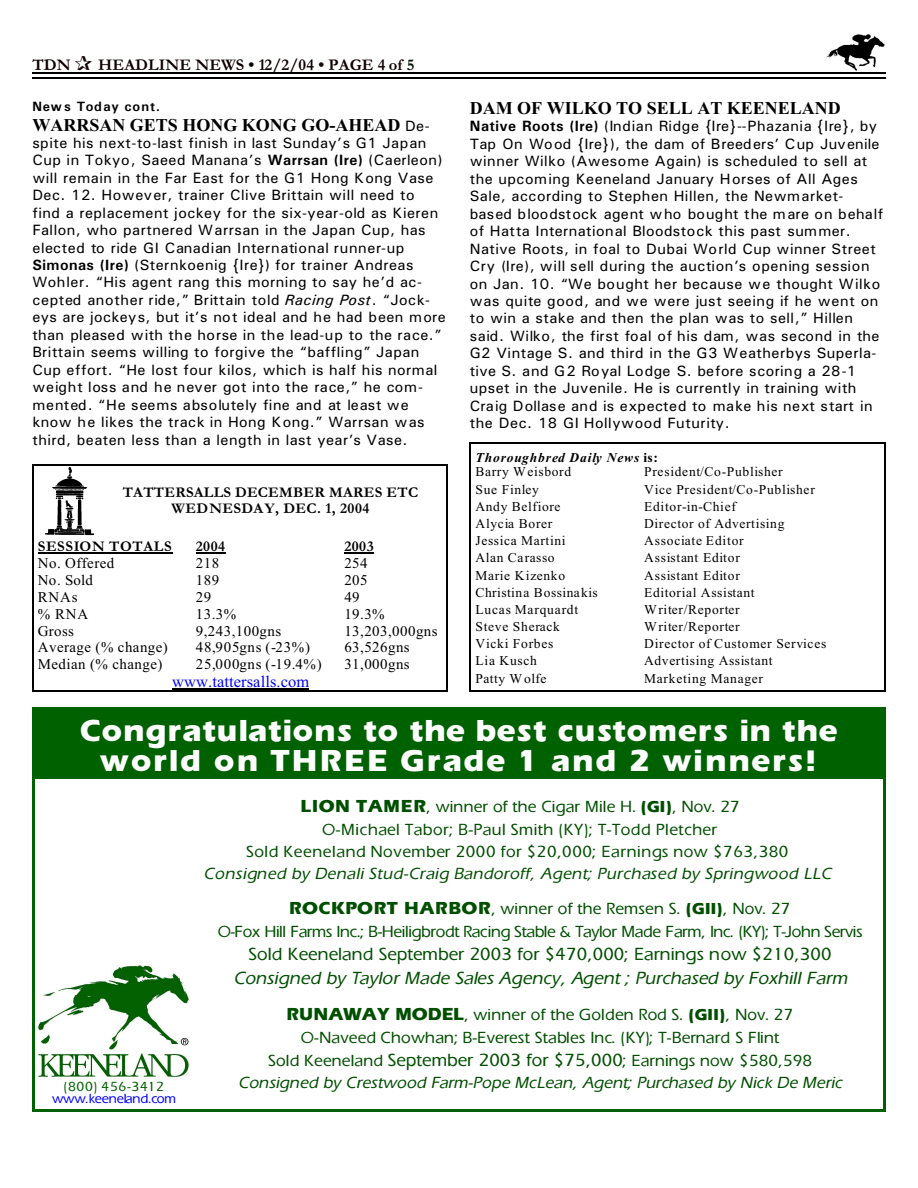
<style>
.page{position:relative;width:918px;height:1188px;background:#fff}
.page>*{position:absolute;margin:0;border:0;box-sizing:border-box;transform-origin:0 0}
.t1{font:900 31.35px/30.6px "Eraser";letter-spacing:.03em;color:#fff;text-align:center}
.t2{font:italic 18px "Eraser";letter-spacing:.005em;color:#004f00}
.t3{font:18px "Eraser";color:#004f00}
.t4{font:700 18px "Times New Roman";color:#000}
.t5{font:16.5px/22.8px "Eraser";letter-spacing:.005em;color:#004f00;text-align:center}
.t6{font:16.5px/22.2px "Eraser";letter-spacing:.025em;color:#004f00;text-align:center}
.t7{font:italic 16.5px/35.4px "Eraser";letter-spacing:.025em;color:#004f00}
.t8{font:16.5px "Eraser";letter-spacing:-.025em;color:#004f00}
.t9{font:700 16.5px "Garamond";letter-spacing:.005em;color:#0f0000}
.t10{font:16.5px "Times New Roman";letter-spacing:.005em;color:#00f}
.t11{font:15px/17.4px "Univers";letter-spacing:.03em;color:#000}
.t12{font:15px "Times New Roman";letter-spacing:.03em;color:#000}
.t13{font:700 15px/16px "Garamond";letter-spacing:.03em;color:#000;text-align:center}
.t14{font:15px "Times New Roman";letter-spacing:.05em;color:#000}
.t15{font:13.5px "Times New Roman";letter-spacing:.055em;color:#000}
.t16{font:italic 700 13.5px/14.5px "Times New Roman";letter-spacing:.065em;color:#000}
.t17{font:13.5px "Times New Roman";letter-spacing:.035em;color:#000}
.t18{font:13.5px "Eraser";letter-spacing:-.015em;color:#00f}
.t19{font:700 13.5px "Univers";letter-spacing:.045em;color:#000}
.t20{font:13.5px "Eraser";letter-spacing:.04em;color:#006100}
.s1{color:#001400}
.s2{font-family:"Univers";font-weight:400;font-size:15px}
.s3{font-weight:700}
.s4{font-style:italic}
.s5{font-style:normal}
.s6{font-weight:400;font-style:normal}
.s7{font-weight:900;font-size:18px}
.s8{font-weight:900}
.s9{font-weight:900;font-style:normal;font-size:18px}
.s10{font-weight:900;font-style:normal}
.s11{font-size:18px}
</style>
<div class="page">
<img style="left:826px;top:34px;width:59px;height:36px">
<hr style="left:32px;top:72px;width:853px;height:1px;background:#000">
<hr style="left:32px;top:77px;width:853px;height:2px;background:#000">
<div style="left:35px;top:710px;width:847px;height:69px;background:#006100"></div>
<img style="left:38px;top:965px;width:150px;height:111px">
<hr style="left:32px;top:707px;width:3px;height:405px;background:#006100">
<hr style="left:883px;top:707px;width:2px;height:405px;background:#006100">
<hr style="left:32px;top:707px;width:853px;height:3px;background:#006100">
<hr style="left:32px;top:1110px;width:853px;height:2px;background:#006100">
<hr style="left:470px;top:442px;width:1px;height:250px;background:#000">
<hr style="left:884px;top:442px;width:1px;height:250px;background:#000">
<hr style="left:470px;top:442px;width:415px;height:1px;background:#000">
<hr style="left:470px;top:691px;width:415px;height:1px;background:#000">
<img style="left:45px;top:467px;width:49px;height:69px">
<hr style="left:38px;top:553px;width:135px;height:1px;background:#000">
<svg style="left:196px;top:553px;width:29px;height:1px"></svg>
<hr style="left:344px;top:553px;width:30px;height:1px;background:#000">
<hr style="left:172px;top:688px;width:137px;height:1px;background:#000">
<hr style="left:32px;top:464px;width:2px;height:228px;background:#000">
<hr style="left:447px;top:464px;width:1px;height:228px;background:#000">
<hr style="left:32px;top:464px;width:416px;height:1px;background:#000">
<hr style="left:32px;top:690px;width:416px;height:2px;background:#000">
<p class="t9" style="left:32px;top:59px;width:40px">TDN</p>
<p class="t9" style="left:98px;top:59px;width:318px">HEADLINE NEWS • 12/2/04 • PAGE 4 of <span class="s1">5</span></p>
<p class="t19" style="left:32px;top:102px;width:129px">News Today cont.</p>
<p class="t4" style="left:32px;top:118px;width:399px">WARRSAN GETS HONG KONG GO-AHEAD <span class="s2">De-</span></p>
<p class="t11" style="left:32px;top:135px;width:415px">spite his next-to-last finish in last Sunday’s G1 Japan Cup in Tokyo, Saeed Manana’s <span class="s3">Warrsan (Ire)</span> (Caerleon) will remain in the Far East for the G1 Hong Kong Vase Dec. 12. However, trainer Clive Brittain will need to find a replacement jockey for the six-year-old as Kieren Fallon, who partnered Warrsan in the Japan Cup, has elected to ride GI Canadian International runner-up <span class="s3">Simonas (Ire)</span> (Sternkoenig {Ire}) for trainer Andreas Wohler. “His agent rang this morning to say he’d ac&shy;cepted another ride,” Brittain told <span class="s4">Racing Post</span>. “Jock&shy;eys are jockeys, but it’s not ideal and he had been more than pleased with the horse in the lead-up to the race.” Brittain seems willing to forgive the “baffling” Japan Cup effort. “He lost four kilos, which is half his normal weight loss and he never got into the race,” he com&shy;mented. “He seems absolutely fine and at least we know he likes the track in Hong Kong.” Warrsan was third, beaten less than a length in last year’s Vase.</p>
<p class="t13" style="left:123px;top:486px;width:297px">TATTERSALLS DECEMBER MARES ETC<br>WEDNESDAY, DEC. 1, 2004</p>
<p class="t13" style="left:38px;top:540px;width:135px">SESSION TOTALS</p>
<p class="t13" style="left:196px;top:540px;width:31px">2004</p>
<p class="t13" style="left:344px;top:540px;width:31px">2003</p>
<p class="t12" style="left:38px;top:558px;width:78px">No. Offered</p>
<p class="t12" style="left:196px;top:558px;width:25px">218</p>
<p class="t12" style="left:344px;top:558px;width:25px">254</p>
<p class="t12" style="left:38px;top:575px;width:57px">No. Sold</p>
<p class="t12" style="left:196px;top:575px;width:25px">189</p>
<p class="t12" style="left:344px;top:575px;width:25px">205</p>
<p class="t12" style="left:38px;top:592px;width:41px">RNAs</p>
<p class="t12" style="left:196px;top:592px;width:17px">29</p>
<p class="t12" style="left:344px;top:592px;width:17px">49</p>
<p class="t12" style="left:38px;top:608px;width:52px">% RNA</p>
<p class="t12" style="left:196px;top:608px;width:42px">13.3%</p>
<p class="t12" style="left:344px;top:608px;width:42px">19.3%</p>
<p class="t12" style="left:38px;top:625px;width:38px">Gross</p>
<p class="t12" style="left:196px;top:625px;width:87px">9,243,100gns</p>
<p class="t12" style="left:344px;top:625px;width:95px">13,203,000gns</p>
<p class="t12" style="left:38px;top:642px;width:132px">Average (% change)</p>
<p class="t14" style="left:196px;top:642px;width:116px">48,905gns (-23%)</p>
<p class="t12" style="left:344px;top:642px;width:67px">63,526gns</p>
<p class="t12" style="left:38px;top:659px;width:126px">Median (% change)</p>
<p class="t14" style="left:196px;top:659px;width:127px">25,000gns (-19.4%)</p>
<p class="t12" style="left:344px;top:659px;width:67px">31,000gns</p>
<p class="t10" style="left:172px;top:675px;width:139px">www.tattersalls.com</p>
<p class="t4" style="left:470px;top:102px;width:373px">DAM OF WILKO TO SELL AT KEENELAND</p>
<p class="t11" style="left:470px;top:119px;width:415px"><span class="s3">Native Roots (Ire)</span> (Indian Ridge {Ire}--Phazania {Ire}, by Tap On Wood {Ire}), the dam of Breeders’ Cup Juvenile winner Wilko (Awesome Again) is scheduled to sell at the upcoming Keeneland January Horses of All Ages Sale, according to Stephen Hillen, the Newmarket&shy;based bloodstock agent who bought the mare on behalf of Hatta International Bloodstock this past summer.<br>Native Roots, in foal to Dubai World Cup winner Street Cry (Ire), will sell during the auction’s opening session on Jan. 10. “We bought her because we thought Wilko was quite good, and we were just seeing if he went on to win a stake and then the plan was to sell,” Hillen said. Wilko, the first foal of his dam, was second in the G2 Vintage S. and third in the G3 Weatherbys Superla&shy;tive S. and G2 Royal Lodge S. before scoring a 28-1 upset in the Juvenile. He is currently in training with Craig Dollase and is expected to make his next start in the Dec. 18 GI Hollywood Futurity.</p>
<p class="t16" style="left:476px;top:451px;width:184px">Thoroughbred Daily News <span class="s5">is:<br></span><span class="s6">Barry Weisbord</span></p>
<p class="t15" style="left:644px;top:467px;width:140px">President/Co-Publisher</p>
<p class="t15" style="left:476px;top:484px;width:65px">Sue Finley</p>
<p class="t15" style="left:644px;top:484px;width:172px">Vice President/Co-Publisher</p>
<p class="t15" style="left:476px;top:501px;width:86px">Andy Belfiore</p>
<p class="t15" style="left:644px;top:501px;width:93px">Editor-in-Chief</p>
<p class="t15" style="left:476px;top:519px;width:78px">Alycia Borer</p>
<p class="t15" style="left:644px;top:519px;width:142px">Director of Advertising</p>
<p class="t15" style="left:476px;top:536px;width:92px">Jessica Martini</p>
<p class="t15" style="left:644px;top:536px;width:101px">Associate Editor</p>
<p class="t15" style="left:476px;top:553px;width:81px">Alan Carasso</p>
<p class="t15" style="left:644px;top:553px;width:97px">Assistant Editor</p>
<p class="t15" style="left:476px;top:570px;width:91px">Marie Kizenko</p>
<p class="t15" style="left:644px;top:570px;width:97px">Assistant Editor</p>
<p class="t17" style="left:476px;top:587px;width:124px">Christina Bossinakis</p>
<p class="t15" style="left:644px;top:587px;width:112px">Editorial Assistant</p>
<p class="t15" style="left:476px;top:605px;width:104px">Lucas Marquardt</p>
<p class="t15" style="left:644px;top:605px;width:97px">Writer/Reporter</p>
<p class="t15" style="left:476px;top:622px;width:86px">Steve Sherack</p>
<p class="t15" style="left:644px;top:622px;width:97px">Writer/Reporter</p>
<p class="t15" style="left:476px;top:639px;width:79px">Vicki Forbes</p>
<p class="t15" style="left:644px;top:639px;width:184px">Director of Customer Services</p>
<p class="t15" style="left:476px;top:656px;width:63px">Lia Kusch</p>
<p class="t15" style="left:644px;top:656px;width:130px">Advertising Assistant</p>
<p class="t17" style="left:476px;top:673px;width:72px">Patty Wolfe</p>
<p class="t15" style="left:644px;top:673px;width:120px">Marketing Manager</p>
<h1 class="t1" style="left:80px;top:718px;width:759px">Congratulations to the best customers in the world on THREE Grade 1 and 2 winners!</h1>
<p class="t20" style="left:63px;top:1082px;width:102px">(800) 456-3412</p>
<p class="t18" style="left:52px;top:1093px;width:126px">www.keeneland.com</p>
<p class="t6" style="left:246px;top:798px;width:544px"><span class="s7">LION TAMER</span>, winner of the Cigar Mile H. <span class="s8">(GI)</span>, Nov. 27<br>O-Michael Tabor; B-Paul Smith (KY); T-Todd Pletcher<br>Sold Keeneland November 2000 for $20,000; Earnings now $763,380</p>
<p class="t7" style="left:289px;top:857px;width:543px;text-indent:-86px">Consigned by Denali Stud-Craig Bandoroff, Agent; Purchased by Springwood LLC<br><span class="s9">ROCKPORT HARBOR</span><span class="s5">, winner of the Remsen S.</span> <span class="s10">(GII)</span><span class="s5">, Nov. 27</span></p>
<p class="t8" style="left:218px;top:925px;width:647px">O-Fox Hill Farms Inc.; B-Heiligbrodt Racing Stable &amp; Taylor Made Farm, Inc. (KY); T-John Servis</p>
<p class="t3" style="left:249px;top:947px;width:585px">Sold Keeneland September 2003 for $470,000; Earnings now $210,300</p>
<p class="t2" style="left:233px;top:971px;width:615px">Consigned by Taylor Made Sales Agency, Agent ; Purchased by Foxhill Farm</p>
<p class="t5" style="left:238px;top:1005px;width:606px"><span class="s7">RUNAWAY MODEL</span>, winner of the Golden Rod S. <span class="s8">(GII)</span>, Nov. 27<br>O-Naveed Chowhan; B-Everest Stables Inc. (KY); T-Bernard S Flint<br>Sold Keeneland <span class="s11">September 2003 for $75,000</span>; Earnings now $580,598<br><span class="s4">Consigned by Crestwood Farm-Pope McLean, Agent; Purchased by Nick De Meric</span></p>
</div>
